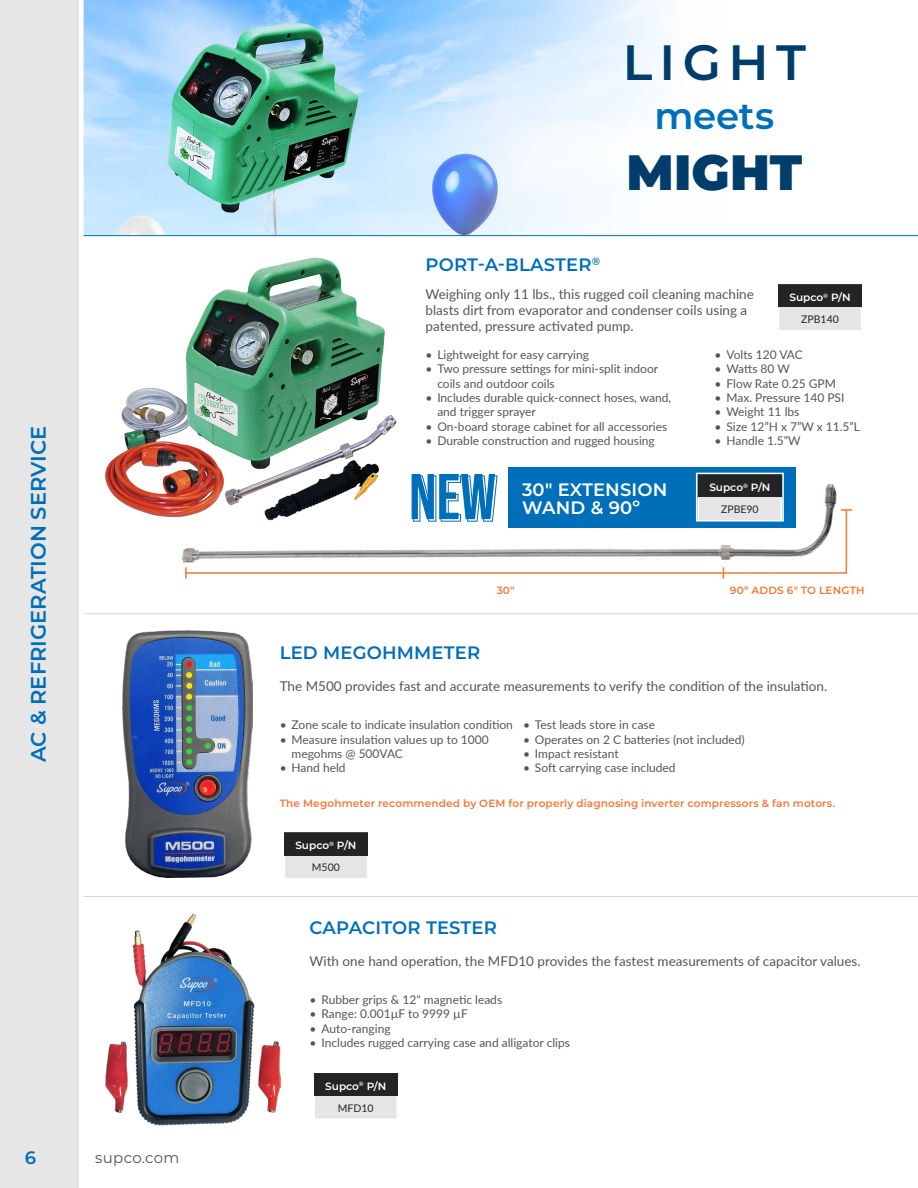
<style>
.page{position:relative;width:918px;height:1188px;background:#fff}
.page>*{position:absolute;margin:0;border:0;box-sizing:border-box;transform-origin:0 0}
.t1{font:600 49.65px "Montserrat";letter-spacing:.15em;color:#003d6b}
.t2{font:900 49.65px "Montserrat";letter-spacing:.005em;color:#003d6b}
.t3{font:600 37.2px "Montserrat";letter-spacing:-.005em;color:#006fba}
.t4{font:600 21px "Montserrat";color:#006fba}
.t5{font:600 18px "Montserrat";letter-spacing:.01em;color:#006fba}
.t6{font:600 18px/18px "Montserrat";letter-spacing:.01em;color:#fff}
.t7{font:15px "Montserrat";letter-spacing:.02em;color:#535657}
.t8{font:13.5px/16.2px "Lato";color:#535657}
.t9{font:12px/14.4px "Lato";color:#535657}
.t10{font:600 10.5px "Montserrat";letter-spacing:.015em;color:#f47837}
.t11{font:600 10.5px "Montserrat";color:#fff}
.t12{font:10.5px "Lato";color:#252627}
</style>
<div class="page">
<hr style="left:57px;top:896px;width:861px;height:1px;background:#d6d6d8">
<hr style="left:57px;top:613px;width:861px;height:1px;background:#d6d6d8">
<img style="left:84px;top:0;width:581px;height:235px">
<hr style="left:57px;top:235px;width:861px;height:1px;background:#006fba">
<img style="left:123px;top:631px;width:130px;height:247px">
<div style="left:284px;top:832px;width:84px;height:24px;background:#232425"></div>
<div style="left:284px;top:856px;width:84px;height:22px;background:#e6e4e4"></div>
<div style="left:282px;top:831px;width:88px;height:49px;border:2px solid #fff"></div>
<img style="left:105px;top:913px;width:175px;height:213px">
<div style="left:314px;top:1073px;width:83px;height:23px;background:#232425"></div>
<div style="left:314px;top:1096px;width:83px;height:22px;background:#e6e4e4"></div>
<div style="left:312px;top:1071px;width:88px;height:49px;border:2px solid #fff"></div>
<img style="left:105px;top:257px;width:292px;height:261px">
<div style="left:778px;top:284px;width:84px;height:24px;background:#232425"></div>
<div style="left:778px;top:308px;width:84px;height:22px;background:#e6e4e4"></div>
<div style="left:776px;top:283px;width:88px;height:48px;border:2px solid #fff"></div>
<div style="left:509px;top:467px;width:287px;height:61px;background:#006fba"></div>
<div style="left:698px;top:474px;width:83px;height:24px;background:#232425"></div>
<div style="left:696px;top:473px;width:88px;height:49px;border:2px solid #fff"></div>
<svg style="left:412px;top:474px;width:86px;height:8px"></svg>
<img style="left:181px;top:482px;width:656px;height:81px">
<svg style="left:185px;top:567px;width:2px;height:12px"></svg>
<hr style="left:185px;top:572px;width:539px;height:2px;background:#f47837">
<svg style="left:722px;top:498px;width:130px;height:81px"></svg>
<div style="left:0;top:0;width:84px;height:1188px;background:#e5e6e5"></div>
<h3 class="t4" style="left:23px;top:762px;width:338px;rotate:-90deg">AC &amp; REFRIGERATION SERVICE</h3>
<h3 class="t5" style="left:25px;top:1145px;width:13px">6</h3>
<p class="t7" style="left:95px;top:1147px;width:86px">supco.com</p>
<h1 class="t1" style="left:623px;top:27px;width:185px">LIGHT</h1>
<h2 class="t3" style="left:654px;top:89px;width:121px">meets</h2>
<h1 class="t2" style="left:627px;top:135px;width:177px">MIGHT</h1>
<h3 class="t5" style="left:425px;top:251px;width:176px">PORT-A-BLASTER<sup>®</sup></h3>
<p class="t8" style="left:425px;top:285px;width:330px">Weighing only 11 lbs., this rugged coil cleaning machine blasts dirt from evaporator and condenser coils using a patented, pressure activated pump.</p>
<p class="t9" style="left:425px;top:347px;width:165px">• Lightweight for easy carrying</p>
<p class="t9" style="left:437px;top:361px;width:222px;text-indent:-12px">• Two pressure settings for mini-split indoor coils and outdoor coils</p>
<p class="t9" style="left:437px;top:390px;width:235px;text-indent:-12px">• Includes durable quick-connect hoses, wand, and trigger sprayer</p>
<p class="t9" style="left:425px;top:419px;width:243px">• On-board storage cabinet for all accessories</p>
<p class="t9" style="left:425px;top:433px;width:231px">• Durable construction and rugged housing</p>
<p class="t11" style="left:790px;top:290px;width:63px">Supco<sup>®</sup> P/N</p>
<p class="t12" style="left:801px;top:312px;width:39px">ZPB140</p>
<p class="t9" style="left:715px;top:347px;width:90px">• Volts 120 VAC</p>
<p class="t9" style="left:715px;top:361px;width:77px">• Watts 80 W</p>
<p class="t9" style="left:715px;top:375px;width:123px">• Flow Rate 0.25 GPM</p>
<p class="t9" style="left:715px;top:390px;width:131px">• Max. Pressure 140 PSI</p>
<p class="t9" style="left:715px;top:404px;width:86px">• Weight 11 lbs</p>
<p class="t9" style="left:715px;top:419px;width:147px">• Size 12”H x 7”W x 11.5”L</p>
<p class="t9" style="left:715px;top:433px;width:88px">• Handle 1.5”W</p>
<h3 class="t6" style="left:522px;top:479px;width:147px">30" EXTENSION<br>WAND &amp; 90º</h3>
<p class="t11" style="left:709px;top:480px;width:63px">Supco<sup>®</sup> P/N</p>
<p class="t12" style="left:721px;top:502px;width:39px">ZPBE90</p>
<p class="t10" style="left:497px;top:583px;width:19px">30"</p>
<p class="t10" style="left:730px;top:583px;width:137px">90º ADDS 6" TO LENGTH</p>
<h3 class="t5" style="left:280px;top:640px;width:202px">LED MEGOHMMETER</h3>
<p class="t8" style="left:280px;top:678px;width:549px">The M500 provides fast and accurate measurements to verify the condition of the insulation.</p>
<p class="t9" style="left:280px;top:717px;width:235px">• Zone scale to indicate insulation condition</p>
<p class="t9" style="left:292px;top:731px;width:199px;text-indent:-12px">• Measure insulation values up to 1000 megohms @ 500VAC</p>
<p class="t9" style="left:280px;top:760px;width:67px">• Hand held</p>
<p class="t9" style="left:523px;top:717px;width:134px">• Test leads store in case</p>
<p class="t9" style="left:523px;top:731px;width:223px">• Operates on 2 C batteries (not included)</p>
<p class="t9" style="left:523px;top:746px;width:97px">• Impact resistant</p>
<p class="t9" style="left:523px;top:760px;width:154px">• Soft carrying case included</p>
<p class="t10" style="left:280px;top:795px;width:557px">The Megohmeter recommended by OEM for properly diagnosing inverter compressors &amp; fan motors.</p>
<p class="t11" style="left:295px;top:838px;width:63px">Supco<sup>®</sup> P/N</p>
<p class="t12" style="left:312px;top:860px;width:30px">M500</p>
<h3 class="t5" style="left:310px;top:915px;width:189px">CAPACITOR TESTER</h3>
<p class="t8" style="left:310px;top:952px;width:553px">With one hand operation, the MFD10 provides the fastest measurements of capacitor values.</p>
<p class="t9" style="left:310px;top:992px;width:194px">• Rubber grips &amp; 12" magnetic leads</p>
<p class="t9" style="left:310px;top:1006px;width:160px">• Range: 0.001µF to 9999 µF</p>
<p class="t9" style="left:310px;top:1021px;width:83px">• Auto-ranging</p>
<p class="t9" style="left:310px;top:1035px;width:262px">• Includes rugged carrying case and alligator clips</p>
<p class="t11" style="left:325px;top:1078px;width:63px">Supco<sup>®</sup> P/N</p>
<p class="t12" style="left:338px;top:1100px;width:37px">MFD10</p>
</div>
